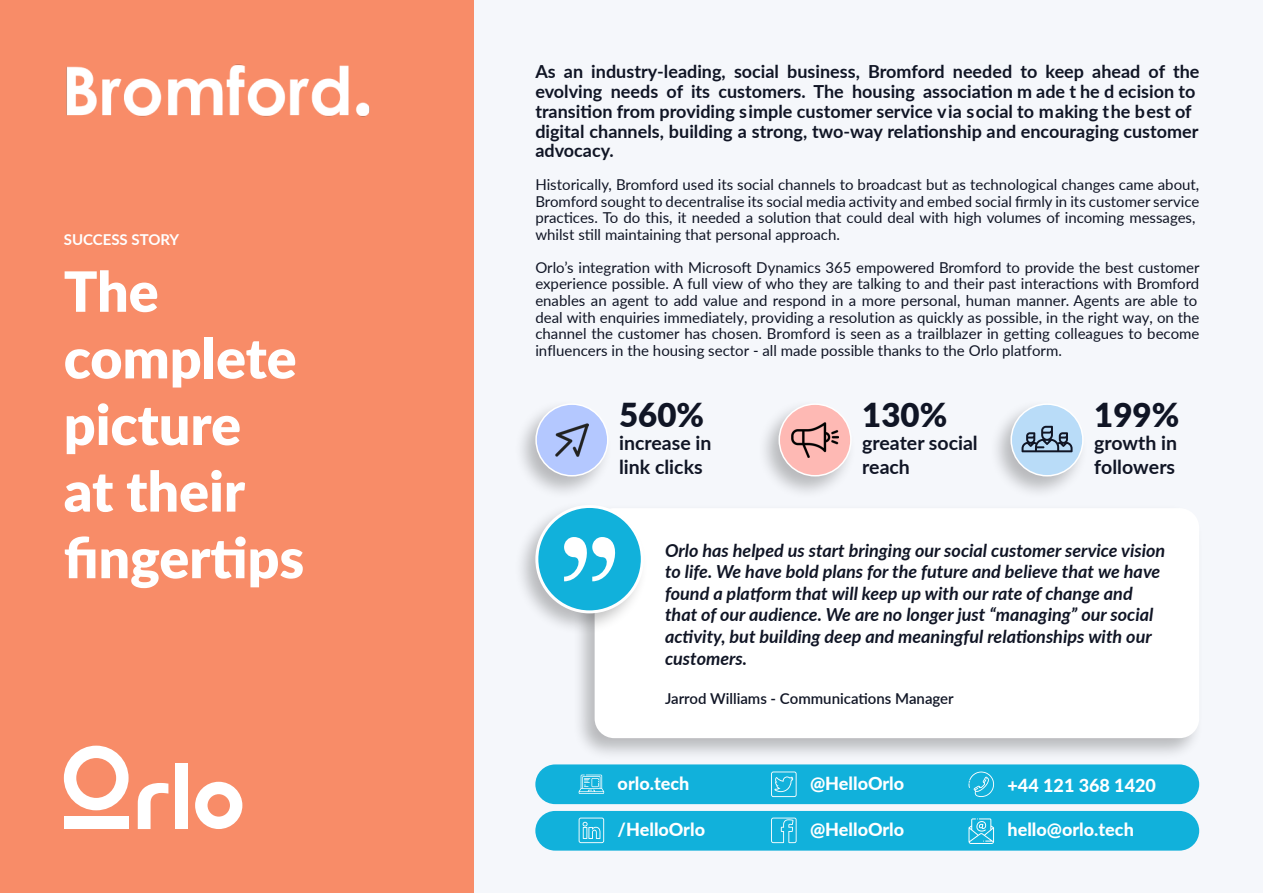
<style>
.page{position:relative;width:1263px;height:893px;background:#f5f7fb}
.page>*{position:absolute;margin:0;border:0;box-sizing:border-box;transform-origin:0 0}
.t1{font:900 55.5px/66.6px "Lato";color:#fff}
.t2{font:900 33px "Lato";color:#101525}
.t3{font:700 19.5px/23.4px "Lato";color:#101525}
.t4{font:700 18px/19.8px "Lato";color:#101525}
.t5{font:italic 700 18px/21.6px "Lato";color:#101525}
.t6{font:800 18px "Lato";color:#fff}
.t7{font:15px/16.5px "Lato";color:#101525}
.t8{font:600 15px "Lato";color:#101525}
.t9{font:700 15px "Lato";color:#fff}
</style>
<div class="page">
<div style="left:535px;top:811px;width:664px;height:40px;background:#11b1db;border-radius:20px"></div>
<div style="left:535px;top:764px;width:664px;height:40px;background:#11b1db;border-radius:20px"></div>
<div style="left:572px;top:503px;width:632px;height:258px;background:#000;opacity:.25"></div>
<div style="left:595px;top:508px;width:604px;height:230px;background:#fff;border-radius:20px"></div>
<div style="left:513px;top:500px;width:135px;height:135px;background:#000;opacity:.25"></div>
<div style="left:537px;top:506px;width:105px;height:106px;background:#11b1db;border-radius:50%"></div>
<div style="left:535px;top:505px;width:109px;height:108px;border:3px solid #fff;border-radius:50%"></div>
<div style="left:0;top:0;width:473px;height:893px;background:#f88c68"></div>
<svg style="left:138px;top:783px;width:30px;height:46px"></svg>
<div style="left:175px;top:763px;width:13px;height:66px;background:#fff"></div>
<svg style="left:64px;top:746px;width:65px;height:64px"></svg>
<svg style="left:195px;top:782px;width:47px;height:47px"></svg>
<div style="left:64px;top:816px;width:64px;height:13px;background:#fff"></div>
<div style="left:513px;top:399px;width:100px;height:100px;background:#000;opacity:.25"></div>
<div style="left:536px;top:404px;width:72px;height:72px;background:#b4c8ff;border-radius:50%"></div>
<img style="left:556px;top:424px;width:32px;height:32px">
<div style="left:535px;top:403px;width:73px;height:73px;border:2px solid #fff;border-radius:50%"></div>
<div style="left:756px;top:399px;width:100px;height:100px;background:#000;opacity:.25"></div>
<div style="left:779px;top:404px;width:72px;height:72px;background:#feb9b4;border-radius:50%"></div>
<img style="left:792px;top:423px;width:46px;height:34px">
<div style="left:778px;top:403px;width:74px;height:73px;border:2px solid #fff;border-radius:50%"></div>
<div style="left:988px;top:399px;width:100px;height:100px;background:#000;opacity:.25"></div>
<div style="left:1011px;top:404px;width:72px;height:72px;background:#b9dcf8;border-radius:50%"></div>
<div style="left:1010px;top:403px;width:74px;height:73px;border:2px solid #fff;border-radius:50%"></div>
<svg style="left:968px;top:818px;width:26px;height:26px"></svg>
<svg style="left:968px;top:771px;width:26px;height:26px"></svg>
<svg style="left:579px;top:775px;width:25px;height:19px"></svg>
<svg style="left:771px;top:771px;width:26px;height:26px"></svg>
<svg style="left:771px;top:818px;width:26px;height:25px"></svg>
<svg style="left:579px;top:818px;width:25px;height:25px"></svg>
<svg style="left:564px;top:537px;width:52px;height:44px"></svg>
<svg style="left:1021px;top:426px;width:51px;height:26px"></svg>
<img style="left:66px;top:64px;width:304px;height:53px">
<p class="t9" style="left:64px;top:229px;width:117px">SUCCESS STORY</p>
<h1 class="t1" style="left:64px;top:256px;width:242px">The complete picture at their fingertips</h1>
<p class="t4" style="left:535px;top:61px;width:666px">As an industry-leading, social business, Bromford needed to keep ahead of the evolving needs of its customers. The housing association m ade t he d ecision to transition from providing simple customer service via social to making the best of digital channels, building a strong, two-way relationship and encouraging customer advocacy.</p>
<p class="t7" style="left:535px;top:176px;width:665px">Historically, Bromford used its social channels to broadcast but as technological changes came about, Bromford sought to decentralise its social media activity and embed social firmly in its customer service practices. To do this, it needed a solution that could deal with high volumes of incoming messages, whilst still maintaining that personal approach.</p>
<p class="t7" style="left:535px;top:259px;width:666px">Orlo’s integration with Microsoft Dynamics 365 empowered Bromford to provide the best customer experience possible. A full view of who they are talking to and their past interactions with Bromford enables an agent to add value and respond in a more personal, human manner. Agents are able to deal with enquiries immediately, providing a resolution as quickly as possible, in the right way, on the channel the customer has chosen. Bromford is seen as a trailblazer in getting colleagues to become influencers in the housing sector - all made possible thanks to the Orlo platform.</p>
<h2 class="t2" style="left:619px;top:390px;width:87px">560%</h2>
<h3 class="t3" style="left:619px;top:431px;width:94px">increase in link clicks</h3>
<h2 class="t2" style="left:862px;top:390px;width:87px">130%</h2>
<h3 class="t3" style="left:862px;top:431px;width:117px">greater social reach</h3>
<h2 class="t2" style="left:1094px;top:390px;width:87px">199%</h2>
<h3 class="t3" style="left:1094px;top:431px;width:84px">growth in followers</h3>
<p class="t5" style="left:665px;top:538px;width:502px">Orlo has helped us start bringing our social customer service vision to life. We have bold plans for the future and believe that we have found a platform that will keep up with our rate of change and that of our audience. We are no longer just “managing” our social activity, but building deep and meaningful relationships with our customers.</p>
<p class="t8" style="left:665px;top:688px;width:290px">Jarrod Williams - Communications Manager</p>
<p class="t6" style="left:618px;top:770px;width:73px">orlo.tech</p>
<p class="t6" style="left:1007px;top:772px;width:150px">+44 121 368 1420</p>
<p class="t6" style="left:1007px;top:816px;width:128px">hello@orlo.tech</p>
<p class="t6" style="left:810px;top:770px;width:96px">@HelloOrlo</p>
<p class="t6" style="left:618px;top:816px;width:89px">/HelloOrlo</p>
<p class="t6" style="left:810px;top:816px;width:96px">@HelloOrlo</p>
</div>
